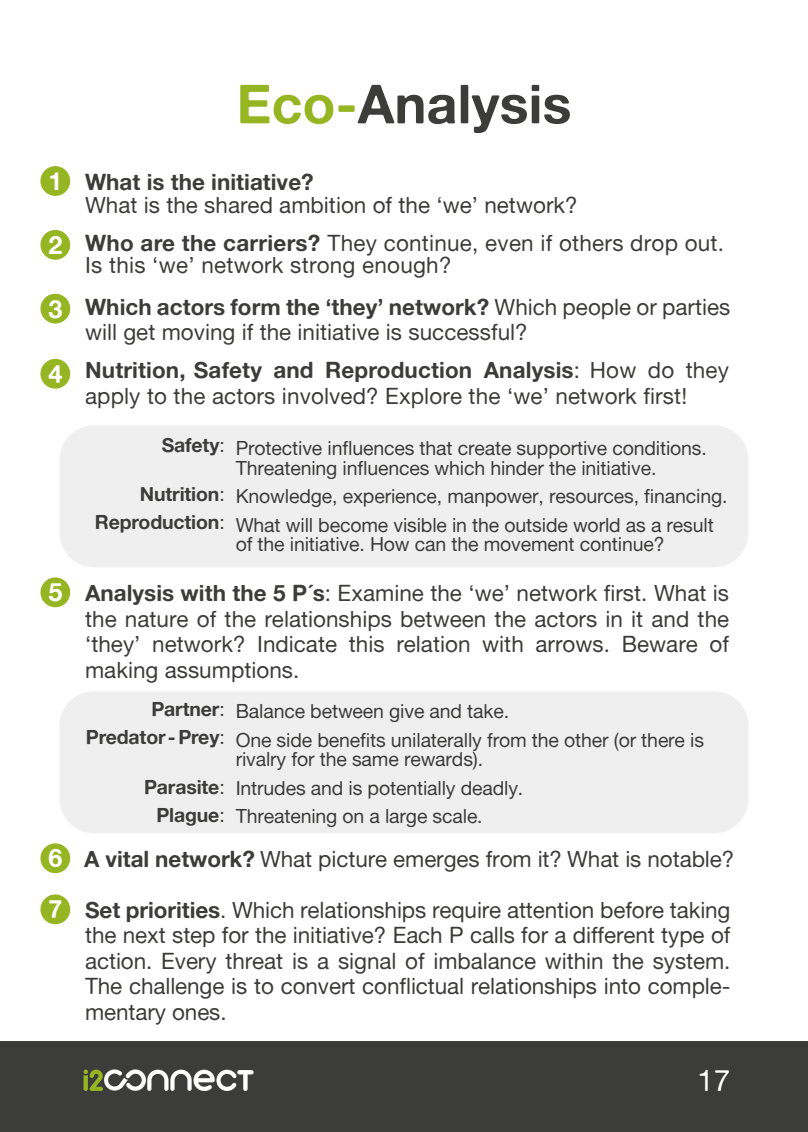
<style>
.page{position:relative;width:808px;height:1132px;background:#fff}
.page>*{position:absolute;margin:0;border:0;box-sizing:border-box;transform-origin:0 0}
.t1{font:54px "Alte Haas Grotesk Bold";color:#3c3c3b}
.t2{font:30px "Alte Haas Grotesk";color:#fff}
.t3{font:25.2px "Alte Haas Grotesk Bold";color:#fff}
.t4{font:22.5px/25.5px "Alte Haas Grotesk";color:#3c3c3b;text-align:justify}
.t5{font:22.5px "Alte Haas Grotesk Bold";color:#3c3c3b}
.t6{font:19.5px/28.5px "Alte Haas Grotesk";letter-spacing:-.01em;color:#3c3c3b}
.t7{font:19.5px/28.5px "Alte Haas Grotesk Bold";letter-spacing:-.01em;color:#3c3c3b;text-align:right}
.s1{color:#96b522}
.s2{font-size:25.2px;color:#fff}
.s3{font-family:"Alte Haas Grotesk Bold"}
.s4{font-family:"Alte Haas Grotesk"}
.s5{font-family:"Alte Haas Grotesk Bold";font-size:25.2px;color:#fff}
</style>
<div class="page">
<div style="left:0;top:1041px;width:808px;height:90px;background:#3c3c3b"></div>
<svg style="left:83px;top:1069px;width:171px;height:22px"></svg>
<div style="left:40px;top:166px;width:30px;height:30px;background:#96b522;border-radius:50%"></div>
<div style="left:40px;top:230px;width:30px;height:29px;background:#96b522;border-radius:50%"></div>
<div style="left:40px;top:294px;width:30px;height:29px;background:#96b522;border-radius:50%"></div>
<div style="left:40px;top:359px;width:30px;height:29px;background:#96b522;border-radius:50%"></div>
<div style="left:40px;top:577px;width:30px;height:30px;background:#96b522;border-radius:50%"></div>
<div style="left:60px;top:425px;width:688px;height:142px;background:#efeff0;border-radius:34px"></div>
<div style="left:40px;top:843px;width:30px;height:29px;background:#96b522;border-radius:50%"></div>
<div style="left:40px;top:894px;width:30px;height:29px;background:#96b522;border-radius:50%"></div>
<div style="left:60px;top:691px;width:688px;height:141px;background:#efeff0;border-radius:34px"></div>
<h1 class="t1" style="left:237px;top:71px;width:336px"><span class="s1">Eco-</span>Analysis</h1>
<p class="t5" style="left:48px;top:168px;width:267px"><span class="s2">1</span> What is the initiative?</p>
<p class="t4" style="left:85px;top:191px;width:494px">What is the shared ambition of the ‘we’ network?</p>
<p class="t3" style="left:48px;top:229px;width:16px">2</p>
<p class="t4" style="left:85px;top:231px;width:641px;line-height:22.5px"><span class="s3">Who are the carriers?</span> They continue, even if others drop out.<br>Is this ‘we’ network strong enough?</p>
<p class="t5" style="left:85px;top:292px;width:647px">Which actors form the ‘they’ network? <span class="s4">Which people or parties</span></p>
<p class="t4" style="left:85px;top:319px;width:444px">will get moving if the initiative is successful?</p>
<p class="t5" style="left:85px;top:356px;width:645px">Nutrition, Safety and Reproduction Analysis<span class="s4">: How do they</span></p>
<p class="t4" style="left:85px;top:382px;width:604px">apply to the actors involved? Explore the ‘we’ network first!</p>
<p class="t3" style="left:48px;top:293px;width:16px">3</p>
<p class="t3" style="left:48px;top:358px;width:16px">4</p>
<p class="t3" style="left:48px;top:576px;width:16px">5</p>
<p class="t7" style="left:162px;top:430px;width:65px">Safety<span class="s4">:</span></p>
<p class="t7" style="left:95px;top:478px;width:131px">Nutrition<span class="s4">:<br></span>Reproduction<span class="s4">:</span></p>
<p class="t6" style="left:236px;top:438px;width:473px;line-height:19.5px">Protective influences that create supportive conditions.<br>Threatening influences which hinder the initiative.</p>
<p class="t6" style="left:236px;top:481px;width:493px">Knowledge, experience, manpower, resources, financing.<br>What will become visible in the outside world as a result</p>
<p class="t6" style="left:236px;top:529px;width:430px">of the initiative. How can the movement continue?</p>
<p class="t4" style="left:85px;top:580px;width:646px"><span class="s3">Analysis with the 5 P´s</span>: Examine the ‘we’ network first. What is the nature of the relationships between the actors in it and the ‘they’ network? Indicate this relation with arrows. Beware of making assumptions.</p>
<p class="t7" style="left:86px;top:694px;width:140px">Partner<span class="s4">:<br></span>Predator -Prey<span class="s4">:</span></p>
<p class="t7" style="left:144px;top:772px;width:82px">Parasite<span class="s4">:<br></span>Plague<span class="s4">:</span></p>
<p class="t6" style="left:236px;top:696px;width:470px">Balance between give and take.<br>One side benefits unilaterally from the other (or there is</p>
<p class="t6" style="left:236px;top:744px;width:289px">rivalry for the same rewards).<br>Intrudes and is potentially deadly.<br>Threatening on a large scale.</p>
<p class="t4" style="left:48px;top:846px;width:687px"><span class="s5">6</span> <span class="s3">A vital network?</span> What picture emerges from it? What is notable?</p>
<p class="t3" style="left:48px;top:893px;width:16px">7</p>
<p class="t4" style="left:85px;top:896px;width:647px"><span class="s3">Set priorities</span>. Which relationships require attention before taking the next step for the initiative? Each P calls for a different type of action. Every threat is a signal of imbalance within the system.<br>The challenge is to convert conflictual relationships into comple&shy;mentary ones.</p>
<h2 class="t2" style="left:697px;top:1062px;width:35px">17</h2>
</div>
